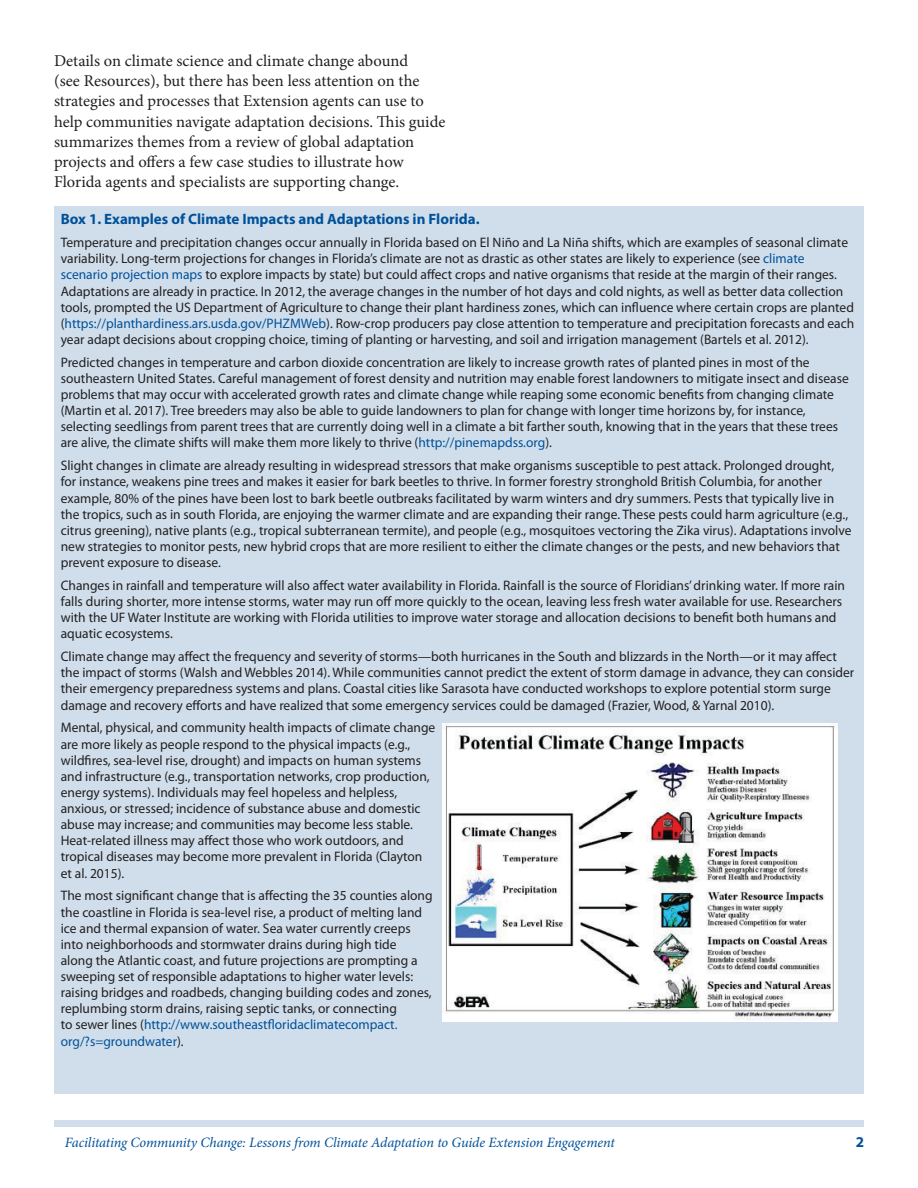
<style>
.page{position:relative;width:918px;height:1188px;background:#fff}
.page>*{position:absolute;margin:0;border:0;box-sizing:border-box;transform-origin:0 0}
.Paragraph{font:16.5px/20.2px "Minion Pro";color:#231f20}
.TableParagraph{font:700 15px "Myriad Pro";color:#01519a}
.RunningTitleItalics{font:italic 14.25px "Minion Pro";letter-spacing:-.01em;color:#01519a}
.TableParagraph-2{font:13.8px/16.2px "Myriad Pro";color:#231f20}
.s1{color:#01519a}
</style>
<div class="page">
<div style="left:54px;top:1120px;width:810px;height:7px;background:#d0deeb"></div>
<div style="left:54px;top:206px;width:810px;height:888px;background:#d0deeb"></div>
<img style="left:443px;top:724px;width:394px;height:297px">
<p class="Paragraph" style="left:54px;top:51px;width:393px">Details on climate science and climate change abound<br>(see Resources), but there has been less attention on the strategies and processes that Extension agents can use to help communities navigate adaptation decisions. This guide summarizes themes from a review of global adaptation projects and offers a few case studies to illustrate how Florida agents and specialists are supporting change.</p>
<p class="TableParagraph" style="left:61px;top:209px;width:420px">Box 1. Examples of Climate Impacts and Adaptations in Florida.</p>
<p class="TableParagraph-2" style="left:61px;top:234px;width:795px">Temperature and precipitation changes occur annually in Florida based on El Niño and La Niña shifts, which are examples of seasonal climate variability. Long-term projections for changes in Florida’s climate are not as drastic as other states are likely to experience (see <span class="s1">climate scenario projection maps</span> to explore impacts by state) but could affect crops and native organisms that reside at the margin of their ranges.<br>Adaptations are already in practice. In 2012, the average changes in the number of hot days and cold nights, as well as better data collection tools, prompted the US Department of Agriculture to change their plant hardiness zones, which can influence where certain crops are planted (<span class="s1">https://planthardiness.ars.usda.gov/PHZMWeb</span>). Row-crop producers pay close attention to temperature and precipitation forecasts and each year adapt decisions about cropping choice, timing of planting or harvesting, and soil and irrigation management (Bartels et al. 2012).</p>
<p class="TableParagraph-2" style="left:61px;top:354px;width:790px">Predicted changes in temperature and carbon dioxide concentration are likely to increase growth rates of planted pines in most of the southeastern United States. Careful management of forest density and nutrition may enable forest landowners to mitigate insect and disease problems that may occur with accelerated growth rates and climate change while reaping some economic benefits from changing climate (Martin et al. 2017). Tree breeders may also be able to guide landowners to plan for change with longer time horizons by, for instance, selecting seedlings from parent trees that are currently doing well in a climate a bit farther south, knowing that in the years that these trees are alive, the climate shifts will make them more likely to thrive (<span class="s1">http://pinemapdss.org</span>).</p>
<p class="TableParagraph-2" style="left:61px;top:457px;width:792px">Slight changes in climate are already resulting in widespread stressors that make organisms susceptible to pest attack. Prolonged drought, for instance, weakens pine trees and makes it easier for bark beetles to thrive. In former forestry stronghold British Columbia, for another example, 80% of the pines have been lost to bark beetle outbreaks facilitated by warm winters and dry summers. Pests that typically live in the tropics, such as in south Florida, are enjoying the warmer climate and are expanding their range. These pests could harm agriculture (e.g., citrus greening), native plants (e.g., tropical subterranean termite), and people (e.g., mosquitoes vectoring the Zika virus). Adaptations involve new strategies to monitor pests, new hybrid crops that are more resilient to either the climate changes or the pests, and new behaviors that prevent exposure to disease.</p>
<p class="TableParagraph-2" style="left:61px;top:577px;width:786px">Changes in rainfall and temperature will also affect water availability in Florida. Rainfall is the source of Floridians’ drinking water. If more rain falls during shorter, more intense storms, water may run off more quickly to the ocean, leaving less fresh water available for use. Researchers with the UF Water Institute are working with Florida utilities to improve water storage and allocation decisions to benefit both humans and aquatic ecosystems.</p>
<p class="TableParagraph-2" style="left:61px;top:648px;width:795px">Climate change may affect the frequency and severity of storms—both hurricanes in the South and blizzards in the North—or it may affect the impact of storms (Walsh and Webbles 2014). While communities cannot predict the extent of storm damage in advance, they can consider their emergency preparedness systems and plans. Coastal cities like Sarasota have conducted workshops to explore potential storm surge damage and recovery efforts and have realized that some emergency services could be damaged (Frazier, Wood, &amp; Yarnal 2010).</p>
<p class="TableParagraph-2" style="left:61px;top:719px;width:376px">Mental, physical, and community health impacts of climate change are more likely as people respond to the physical impacts (e.g., wildfires, sea-level rise, drought) and impacts on human systems and infrastructure (e.g., transportation networks, crop production, energy systems). Individuals may feel hopeless and helpless, anxious, or stressed; incidence of substance abuse and domestic abuse may increase; and communities may become less stable.<br>Heat-related illness may affect those who work outdoors, and tropical diseases may become more prevalent in Florida (Clayton et al. 2015).</p>
<p class="TableParagraph-2" style="left:61px;top:888px;width:373px">The most significant change that is affecting the 35 counties along the coastline in Florida is sea-level rise, a product of melting land ice and thermal expansion of water. Sea water currently creeps into neighborhoods and stormwater drains during high tide<br>along the Atlantic coast, and future projections are prompting a sweeping set of responsible adaptations to higher water levels: raising bridges and roadbeds, changing building codes and zones, replumbing storm drains, raising septic tanks, or connecting<br>to sewer lines (<span class="s1">http://www.southeastfloridaclimatecompact. org/?s=groundwater</span>).</p>
<p class="RunningTitleItalics" style="left:65px;top:1133px;width:551px">Facilitating Community Change: Lessons from Climate Adaptation to Guide Extension Engagement</p>
<p class="TableParagraph" style="left:856px;top:1133px;width:10px">2</p>
</div>
